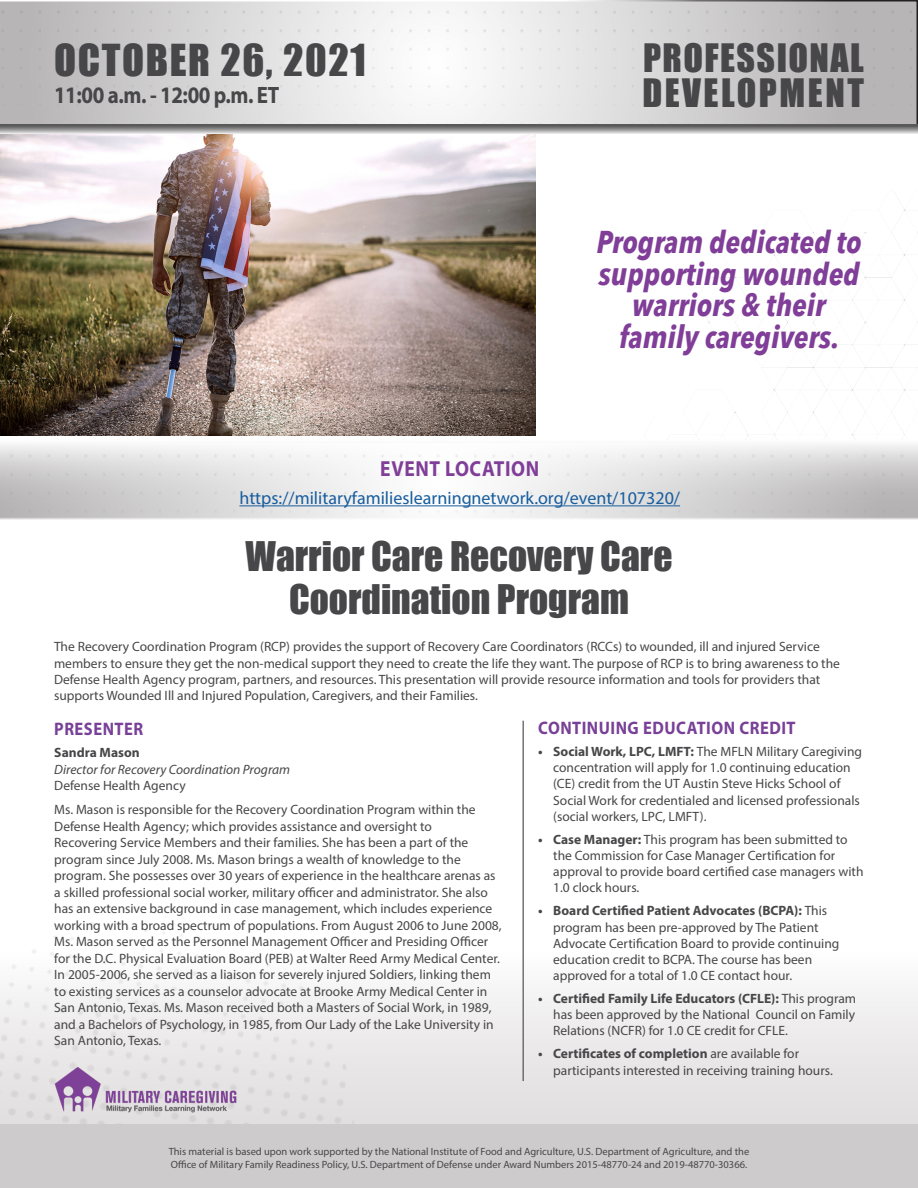
<style>
.page{position:relative;width:918px;height:1188px;background:#fff}
.page>*{position:absolute;margin:0;border:0;box-sizing:border-box;transform-origin:0 0}
.t1{font:40.5px "Impact";letter-spacing:.04em;color:#474648}
.t2{font:37.5px "Impact";color:#474648}
.t3{font:36px/34.5px "Impact";letter-spacing:.04em;color:#474648}
.t4{font:italic 700 31.5px/31.5px "Avenir Next Condensed";color:#803e98;text-align:center}
.t5{font:700 23.7px "Myriad Pro";letter-spacing:-.02em;color:#474648;scale:.88 1}
.t6{font:700 21.9px "Myriad Pro";letter-spacing:.03em;color:#803e98;scale:.89 1}
.t7{font:700 18.15px "Myriad Pro";letter-spacing:.03em;color:#784197;scale:.91 1}
.t8{font:18px "Myriad Pro";color:#175d9e}
.t9{font:13.5px/16.2px "Myriad Pro";color:#474648}
.t10{font:italic 13.5px "Myriad Pro";color:#474648}
.t11{font:700 13.5px "Myriad Pro";color:#474648}
.t12{font:10.5px/12.6px "Myriad Pro";color:#474648}
.s1{font-weight:700}
</style>
<div class="page">
<img style="left:695px;top:192px;width:223px;height:248px">
<svg style="left:27px;top:0;width:815px;height:5px"></svg>
<svg style="left:369px;top:952px;width:549px;height:173px;fill:#edebeb"></svg>
<svg style="left:0;top:125px;width:918px;height:9px;background:#d2d2d2"></svg>
<div style="left:0;top:1125px;width:918px;height:63px;background:#cecbcc"></div>
<img style="left:0;top:5px;width:916px;height:126px">
<svg style="left:0;top:440px;width:918px;height:80px"></svg>
<svg style="left:0;top:443px;width:878px;height:81px"></svg>
<hr style="left:239px;top:505px;width:441px;height:1px;background:#175d9e">
<hr style="left:523px;top:721px;width:1px;height:360px;background:#474648">
<img style="left:0;top:135px;width:536px;height:301px">
<img style="left:54px;top:1067px;width:182px;height:46px">
<p class="t1" style="left:54px;top:28px;width:313px">OCTOBER 26, 2021</p>
<p class="t5" style="left:54px;top:79px;width:258px">11:00 a.m. - 12:00 p.m. ET</p>
<p class="t3" style="left:642px;top:40px;width:223px">PROFESSIONAL<br>DEVELOPMENT</p>
<p class="t4" style="left:596px;top:226px;width:267px">Program dedicated to supporting wounded warriors &amp; their</p>
<p class="t4" style="left:619px;top:321px;width:222px">family caregivers.</p>
<p class="t6" style="left:380px;top:454px;width:180px">EVENT LOCATION</p>
<p class="t8" style="left:239px;top:487px;width:442px">https://militaryfamilieslearningnetwork.org/event/107320/</p>
<p class="t2" style="left:245px;top:527px;width:429px">Warrior Care Recovery Care</p>
<p class="t2" style="left:289px;top:571px;width:342px">Coordination Program</p>
<p class="t9" style="left:54px;top:639px;width:767px">The Recovery Coordination Program (RCP) provides the support of Recovery Care Coordinators (RCCs) to wounded, ill and injured Service</p>
<p class="t9" style="left:54px;top:655px;width:788px">members to ensure they get the non-medical support they need to create the life they want. The purpose of RCP is to bring awareness to the</p>
<p class="t9" style="left:54px;top:671px;width:768px">Defense Health Agency program, partners, and resources. This presentation will provide resource information and tools for providers that</p>
<p class="t9" style="left:54px;top:687px;width:425px">supports Wounded Ill and Injured Population, Caregivers, and their Families.</p>
<p class="t7" style="left:54px;top:717px;width:99px">PRESENTER</p>
<p class="t11" style="left:54px;top:744px;width:87px">Sandra Mason</p>
<p class="t10" style="left:54px;top:761px;width:237px">Director for Recovery Coordination Program</p>
<p class="t9" style="left:54px;top:778px;width:133px">Defense Health Agency</p>
<p class="t9" style="left:54px;top:801px;width:423px">Ms. Mason is responsible for the Recovery Coordination Program within the<br>Defense Health Agency; which provides assistance and oversight to</p>
<p class="t9" style="left:54px;top:835px;width:416px">Recovering Service Members and their families. She has been a part of the</p>
<p class="t9" style="left:54px;top:851px;width:449px">program since July 2008. Ms. Mason brings a wealth of knowledge to the program. She possesses over 30 years of experience in the healthcare arenas as a skilled professional social worker, military officer and administrator. She also has an extensive background in case management, which includes experience working with a broad spectrum of populations. From August 2006 to June 2008, Ms. Mason served as the Personnel Management Officer and Presiding Officer for the D.C. Physical Evaluation Board (PEB) at Walter Reed Army Medical Center.<br>In 2005-2006, she served as a liaison for severely injured Soldiers, linking them to existing services as a counselor advocate at Brooke Army Medical Center in San Antonio, Texas. Ms. Mason received both a Masters of Social Work, in 1989, and a Bachelors of Psychology, in 1985, from Our Lady of the Lake University in San Antonio, Texas.</p>
<p class="t7" style="left:538px;top:716px;width:284px">CONTINUING EDUCATION CREDIT</p>
<p class="t9" style="left:553px;top:743px;width:310px;text-indent:-15px"><span class="s1">• Social Work, LPC, LMFT:</span> The MFLN Military Caregiving concentration will apply for 1.0 continuing education (CE) credit from the UT Austin Steve Hicks School of Social Work for credentialed and licensed professionals (social workers, LPC, LMFT).</p>
<p class="t9" style="left:553px;top:831px;width:312px;text-indent:-15px"><span class="s1">• Case Manager:</span> This program has been submitted to the Commission for Case Manager Certification for approval to provide board certified case managers with 1.0 clock hours.</p>
<p class="t9" style="left:553px;top:902px;width:288px;text-indent:-15px"><span class="s1">• Board Certified Patient Advocates (BCPA):</span> This program has been pre-approved by The Patient Advocate Certification Board to provide continuing education credit to BCPA. The course has been</p>
<p class="t9" style="left:553px;top:967px;width:240px">approved for a total of 1.0 CE contact hour.</p>
<p class="t9" style="left:553px;top:990px;width:304px;text-align:justify;text-indent:-15px"><span class="s1">• Certified Family Life Educators (CFLE):</span> This program has been approved by the National Council on Family Relations (NCFR) for 1.0 CE credit for CFLE.</p>
<p class="t9" style="left:553px;top:1046px;width:281px;text-indent:-15px"><span class="s1">• Certificates of completion</span> are available for participants interested in receiving training hours.</p>
<p class="t12" style="left:169px;top:1145px;width:582px">This material is based upon work supported by the National Institute of Food and Agriculture, U.S. Department of Agriculture, and the<br>Office of Military Family Readiness Policy, U.S. Department of Defense under Award Numbers 2015-48770-24 and 2019-48770-30366.</p>
</div>
